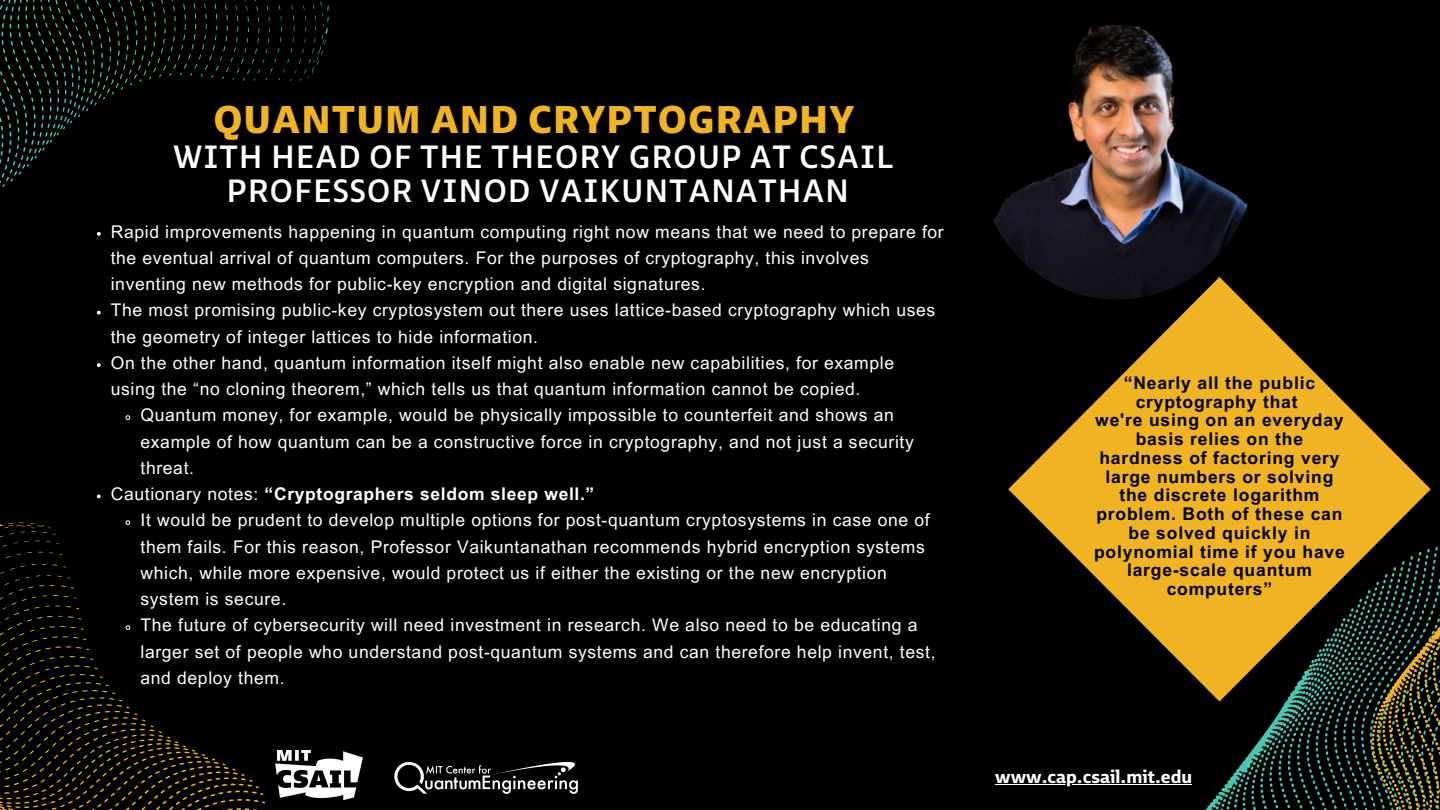
<style>
.page{position:relative;width:1440px;height:810px;background:#000}
.page>*{position:absolute;margin:0;border:0;box-sizing:border-box;transform-origin:0 0}
.t1{font:800 37.5px "CSAIL Ebony";letter-spacing:.045em;color:#f0b323}
.t2{font:600 31.25px "CSAIL Ebony";letter-spacing:.045em;color:#fff}
.t3{font:700 18.75px "CSAIL Ebony";color:#fff}
.t4{font:17.5px/26.2px "Arial MT Pro";letter-spacing:.04em;color:#fff}
.t5{font:700 17.5px/18.8px "Arial MT Pro";letter-spacing:.045em;color:#000;text-align:center}
.t6{font:700 17.5px "Arial MT Pro";letter-spacing:.04em;color:#fff}
.s1{font-weight:400}
</style>
<div class="page">
<svg style="left:0;top:0;width:330px;height:187px"></svg>
<svg style="left:1205px;top:702px;width:154px;height:108px"></svg>
<svg style="left:1359px;top:546px;width:81px;height:264px"></svg>
<svg style="left:0;top:496px;width:265px;height:314px"></svg>
<img style="left:394px;top:762px;width:184px;height:32px">
<img style="left:275px;top:750px;width:88px;height:51px">
<svg style="left:1008px;top:319px;width:423px;height:383px;fill:#f0b323"></svg>
<img style="left:993px;top:25px;width:269px;height:294px">
<hr style="left:995px;top:784px;width:197px;height:1px;background:#fff">
<svg style="left:97px;top:232px;width:4px;height:4px"></svg>
<svg style="left:97px;top:311px;width:4px;height:3px"></svg>
<svg style="left:97px;top:363px;width:4px;height:4px"></svg>
<svg style="left:125px;top:415px;width:6px;height:5px"></svg>
<svg style="left:97px;top:494px;width:4px;height:4px"></svg>
<svg style="left:125px;top:520px;width:6px;height:6px"></svg>
<svg style="left:125px;top:625px;width:6px;height:6px"></svg>
<p class="t1" style="left:214px;top:96px;width:642px">QUANTUM AND CRYPTOGRAPHY</p>
<p class="t2" style="left:174px;top:137px;width:722px">WITH HEAD OF THE THEORY GROUP AT CSAIL</p>
<p class="t2" style="left:227px;top:170px;width:623px">PROFESSOR VINOD VAIKUNTANATHAN</p>
<p class="t4" style="left:111px;top:221px;width:835px">Rapid improvements happening in quantum computing right now means that we need to prepare for the eventual arrival of quantum computers. For the purposes of cryptography, this involves inventing new methods for public-key encryption and digital signatures.</p>
<p class="t4" style="left:111px;top:299px;width:826px">The most promising public-key cryptosystem out there uses lattice-based cryptography which uses the geometry of integer lattices to hide information.</p>
<p class="t4" style="left:111px;top:352px;width:785px">On the other hand, quantum information itself might also enable new capabilities, for example using the “no cloning theorem,” which tells us that quantum information cannot be copied.</p>
<p class="t4" style="left:140px;top:404px;width:775px">Quantum money, for example, would be physically impossible to counterfeit and shows an example of how quantum can be a constructive force in cryptography, and not just a security threat.</p>
<p class="t6" style="left:111px;top:487px;width:485px"><span class="s1">Cautionary notes:</span> “Cryptographers seldom sleep well.”</p>
<p class="t4" style="left:140px;top:509px;width:791px">It would be prudent to develop multiple options for post-quantum cryptosystems in case one of them fails. For this reason, Professor Vaikuntanathan recommends hybrid encryption systems which, while more expensive, would protect us if either the existing or the new encryption system is secure.</p>
<p class="t4" style="left:140px;top:614px;width:797px">The future of cybersecurity will need investment in research. We also need to be educating a larger set of people who understand post-quantum systems and can therefore help invent, test, and deploy them.</p>
<p class="t5" style="left:1124px;top:376px;width:193px">“Nearly all the public cryptography that</p>
<p class="t5" style="left:1094px;top:413px;width:252px">we're using on an everyday basis relies on the hardness of factoring very large numbers or solving the discrete logarithm problem. Both of these can be solved quickly in polynomial time if you have large-scale quantum computers”</p>
<p class="t3" style="left:995px;top:764px;width:198px">www.cap.csail.mit.edu</p>
</div>
